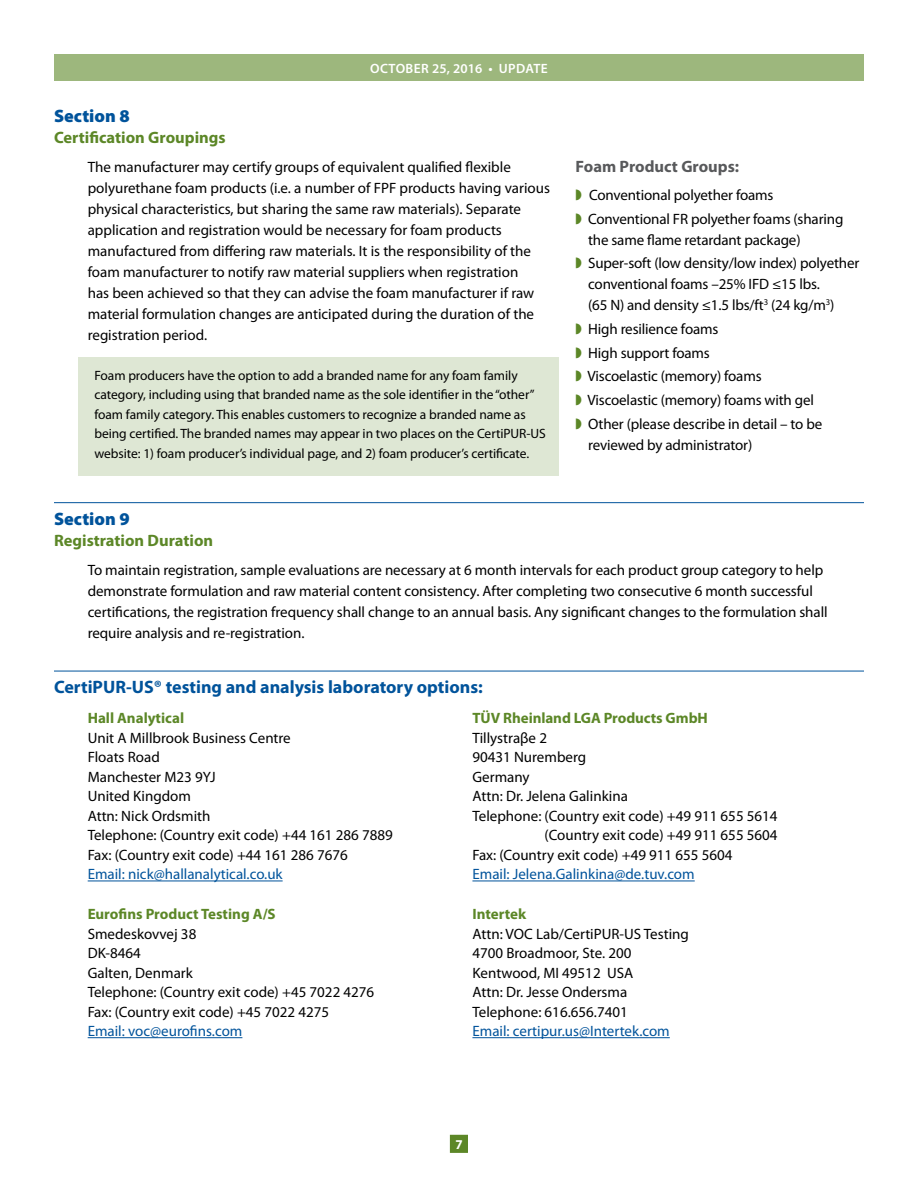
<style>
.page{position:relative;width:918px;height:1188px;background:#fff}
.page>*{position:absolute;margin:0;border:0;box-sizing:border-box;transform-origin:0 0}
.t1{font:700 18px "Myriad Pro";color:#00539b}
.t2{font:900 18px "Myriad Pro";color:#00539b}
.t3{font:700 16.5px "Myriad Pro";color:#5c8727}
.t4{font:700 16.5px "Myriad Pro";color:#58595b}
.t5{font:15px/19.5px "Myriad Pro";color:#000}
.t6{font:15px "Myriad Pro";color:#00539b}
.t7{font:700 15px "Myriad Pro";color:#5c8727}
.t8{font:13.5px/19.5px "Myriad Pro";letter-spacing:-.005em;color:#000}
.t9{font:600 13.5px "Myriad Pro";letter-spacing:.03em;color:#fff}
.t10{font:700 13.5px "Myriad Pro";color:#fff}
.s1{color:#5c8727}
</style>
<div class="page">
<div style="left:450px;top:1135px;width:18px;height:18px;background:#5c8727"></div>
<hr style="left:54px;top:502px;width:810px;height:1px;background:#00539b">
<hr style="left:54px;top:671px;width:810px;height:1px;background:#00539b">
<div style="left:54px;top:54px;width:810px;height:27px;background:#9db77d"></div>
<hr style="left:88px;top:881px;width:195px;height:1px;background:#00539b">
<hr style="left:88px;top:1037px;width:154px;height:1px;background:#00539b">
<hr style="left:472px;top:881px;width:223px;height:1px;background:#00539b">
<hr style="left:472px;top:1037px;width:198px;height:1px;background:#00539b">
<div style="left:79px;top:357px;width:480px;height:119px;background:#dee7d4"></div>
<p class="t9" style="left:370px;top:59px;width:179px">OCTOBER 25, 2016 • UPDATE</p>
<p class="t2" style="left:54px;top:103px;width:77px">Section 8</p>
<p class="t3" style="left:54px;top:126px;width:173px">Certification Groupings</p>
<p class="t5" style="left:88px;top:156px;width:464px;line-height:21px">The manufacturer may certify groups of equivalent qualified flexible polyurethane foam products (i.e. a number of FPF products having various physical characteristics, but sharing the same raw materials). Separate application and registration would be necessary for foam products manufactured from differing raw materials. It is the responsibility of the foam manufacturer to notify raw material suppliers when registration<br>has been achieved so that they can advise the foam manufacturer if raw material formulation changes are anticipated during the duration of the registration period.</p>
<p class="t8" style="left:94px;top:365px;width:453px">Foam producers have the option to add a branded name for any foam family category, including using that branded name as the sole identifier in the “other” foam family category. This enables customers to recognize a branded name as being certified. The branded names may appear in two places on the CertiPUR-US website: 1) foam producer’s individual page, and 2) foam producer’s certificate.</p>
<p class="t4" style="left:576px;top:156px;width:165px">Foam Product Groups:</p>
<p class="t5" style="left:576px;top:183px;width:269px;line-height:23.7px"><span class="s1">◗</span> Conventional polyether foams<br><span class="s1">◗</span> Conventional FR polyether foams (sharing</p>
<p class="t5" style="left:576px;top:228px;width:285px;line-height:23.7px;text-indent:12px">the same flame retardant package)<br><span class="s1">◗</span> Super-soft (low density/low index) polyether</p>
<p class="t5" style="left:588px;top:274px;width:248px;line-height:21px">conventional foams –25% IFD ≤15 lbs. (65 N) and density ≤1.5 lbs/ft<sup>3</sup> (24 kg/m<sup>3</sup>)</p>
<p class="t5" style="left:576px;top:317px;width:248px;line-height:23.7px"><span class="s1">◗</span> High resilience foams<br><span class="s1">◗</span> High support foams<br><span class="s1">◗</span> Viscoelastic (memory) foams<br><span class="s1">◗</span> Viscoelastic (memory) foams with gel <span class="s1">◗</span> Other (please describe in detail – to be</p>
<p class="t5" style="left:588px;top:435px;width:166px">reviewed by administrator)</p>
<p class="t2" style="left:54px;top:507px;width:77px">Section 9</p>
<p class="t3" style="left:54px;top:529px;width:161px">Registration Duration</p>
<p class="t5" style="left:88px;top:560px;width:741px;line-height:21px">To maintain registration, sample evaluations are necessary at 6 month intervals for each product group category to help demonstrate formulation and raw material content consistency. After completing two consecutive 6 month successful certifications, the registration frequency shall change to an annual basis. Any significant changes to the formulation shall require analysis and re-registration.</p>
<p class="t1" style="left:54px;top:675px;width:430px">CertiPUR-US® testing and analysis laboratory options:</p>
<p class="t7" style="left:88px;top:709px;width:98px">Hall Analytical</p>
<p class="t5" style="left:88px;top:728px;width:307px">Unit A Millbrook Business Centre<br>Floats Road<br>Manchester M23 9YJ<br>United Kingdom<br>Attn: Nick Ordsmith<br>Telephone: (Country exit code) +44 161 286 7889<br>Fax: (Country exit code) +44 161 286 7676</p>
<p class="t6" style="left:88px;top:865px;width:196px">Email: nick@hallanalytical.co.uk</p>
<p class="t7" style="left:88px;top:904px;width:190px">Eurofins Product Testing A/S</p>
<p class="t5" style="left:88px;top:924px;width:288px">Smedeskovvej 38<br>DK-8464<br>Galten, Denmark<br>Telephone: (Country exit code) +45 7022 4276<br>Fax: (Country exit code) +45 7022 4275</p>
<p class="t6" style="left:88px;top:1022px;width:156px">Email: voc@eurofins.com</p>
<p class="t7" style="left:472px;top:709px;width:237px">TÜV Rheinland LGA Products GmbH</p>
<p class="t5" style="left:472px;top:728px;width:76px">Tillystraβe 2</p>
<p class="t5" style="left:472px;top:747px;width:115px">90431 Nuremberg</p>
<p class="t5" style="left:472px;top:767px;width:59px">Germany</p>
<p class="t5" style="left:472px;top:786px;width:157px">Attn: Dr. Jelena Galinkina</p>
<p class="t5" style="left:472px;top:806px;width:307px">Telephone: (Country exit code) +49 911 655 5614</p>
<p class="t5" style="left:545px;top:825px;width:235px">(Country exit code) +49 911 655 5604</p>
<p class="t5" style="left:472px;top:845px;width:262px">Fax: (Country exit code) +49 911 655 5604</p>
<p class="t6" style="left:472px;top:865px;width:224px">Email: Jelena.Galinkina@de.tuv.com</p>
<p class="t7" style="left:472px;top:904px;width:55px">Intertek</p>
<p class="t5" style="left:472px;top:924px;width:218px">Attn: VOC Lab/CertiPUR-US Testing<br>4700 Broadmoor, Ste. 200<br>Kentwood, MI 49512 USA<br>Attn: Dr. Jesse Ondersma<br>Telephone: 616.656.7401</p>
<p class="t6" style="left:472px;top:1022px;width:199px">Email: certipur.us@Intertek.com</p>
<p class="t10" style="left:455px;top:1136px;width:9px">7</p>
</div>
